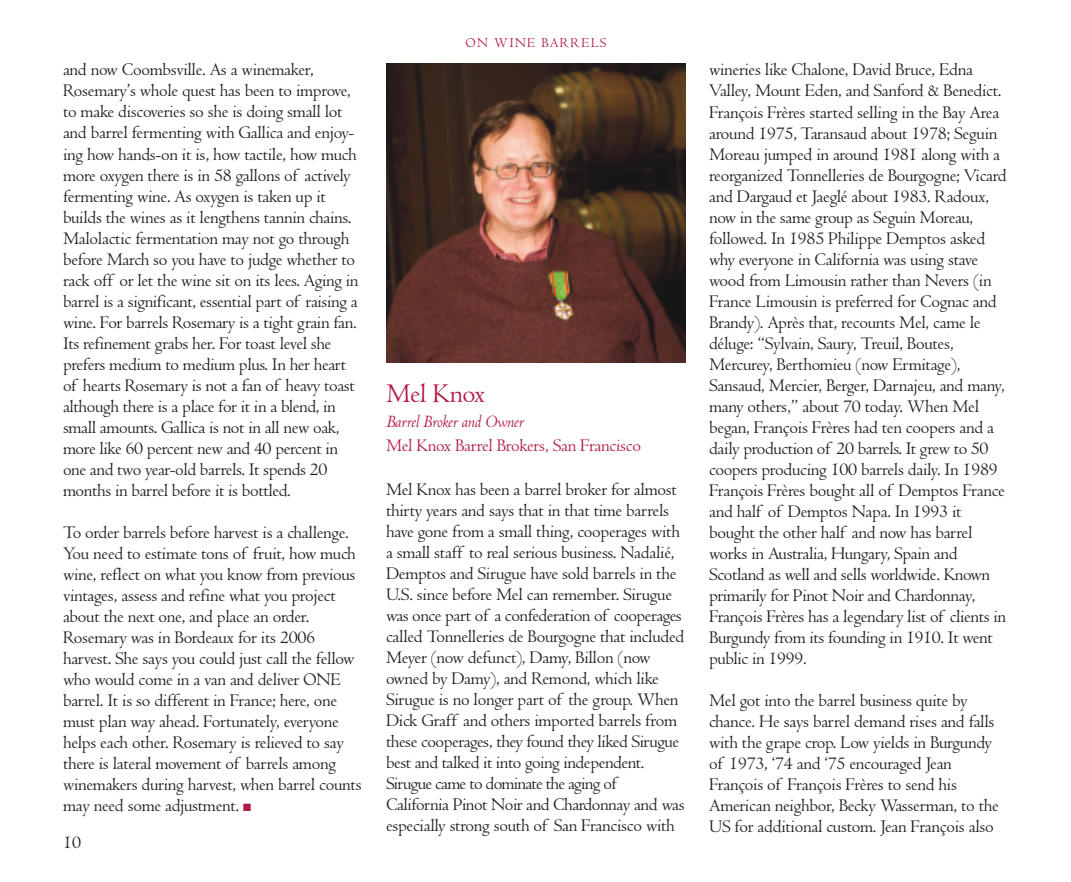
<style>
.page{position:relative;width:1071px;height:882px;background:#fff}
.page>*{position:absolute;margin:0;border:0;box-sizing:border-box;transform-origin:0 0}
.t1{font:28px "Centaur MT2";letter-spacing:-.015em;color:#b11a41}
.t2{font:18.38px/21px "Centaur MT2";letter-spacing:-.015em;color:#1d1e1f}
.t3{font:18.38px "Centaur MT2";letter-spacing:-.015em;color:#b11a41}
.t4{font:18.38px "Centaur MT Italic 2";letter-spacing:-.015em;color:#b11a41}
.t5{font:14px "Centaur MT2";letter-spacing:.1em;color:#b11a41}
.s1{color:#b11a41}
</style>
<div class="page">
<img style="left:386px;top:63px;width:299px;height:299px">
<p class="t2" style="left:63px;top:60px;width:297px">and now Coombsville. As a winemaker, Rosemary’s whole quest has been to improve, to make discoveries so she is doing small lot and barrel fermenting with Gallica and enjoy&shy;ing how hands-on it is, how tactile, how much more oxygen there is in 58 gallons of actively fermenting wine. As oxygen is taken up it builds the wines as it lengthens tannin chains.<br>Malolactic fermentation may not go through before March so you have to judge whether to rack off or let the wine sit on its lees. Aging in barrel is a significant, essential part of raising a wine. For barrels Rosemary is a tight grain fan.<br>Its refinement grabs her. For toast level she prefers medium to medium plus. In her heart of hearts Rosemary is not a fan of heavy toast although there is a place for it in a blend, in small amounts. Gallica is not in all new oak, more like 60 percent new and 40 percent in one and two year-old barrels. It spends 20 months in barrel before it is bottled.</p>
<p class="t2" style="left:63px;top:522px;width:300px">To order barrels before harvest is a challenge.<br>You need to estimate tons of fruit, how much wine, reflect on what you know from previous vintages, assess and refine what you project about the next one, and place an order.<br>Rosemary was in Bordeaux for its 2006 harvest. She says you could just call the fellow who would come in a van and deliver ONE barrel. It is so different in France; here, one must plan way ahead. Fortunately, everyone helps each other. Rosemary is relieved to say there is lateral movement of barrels among winemakers during harvest, when barrel counts may need some adjustment. <span class="s1">■</span></p>
<p class="t2" style="left:63px;top:831px;width:20px">10</p>
<p class="t5" style="left:465px;top:35px;width:142px">ON WINE BARRELS</p>
<h1 class="t1" style="left:386px;top:378px;width:101px">Mel Knox</h1>
<p class="t4" style="left:386px;top:412px;width:139px">Barrel Broker and Owner</p>
<p class="t3" style="left:386px;top:435px;width:256px">Mel Knox Barrel Brokers, San Francisco</p>
<p class="t2" style="left:386px;top:479px;width:300px">Mel Knox has been a barrel broker for almost thirty years and says that in that time barrels have gone from a small thing, cooperages with a small staff to real serious business. Nadalié, Demptos and Sirugue have sold barrels in the U.S. since before Mel can remember. Sirugue was once part of a confederation of cooperages called Tonnelleries de Bourgogne that included Meyer (now defunct), Damy, Billon (now owned by Damy), and Remond, which like Sirugue is no longer part of the group. When Dick Graff and others imported barrels from these cooperages, they found they liked Sirugue best and talked it into going independent.<br>Sirugue came to dominate the aging of California Pinot Noir and Chardonnay and was especially strong south of San Francisco with</p>
<p class="t2" style="left:709px;top:60px;width:299px">wineries like Chalone, David Bruce, Edna Valley, Mount Eden, and Sanford &amp; Benedict.<br>François Frères started selling in the Bay Area around 1975, Taransaud about 1978; Seguin Moreau jumped in around 1981 along with a reorganized Tonnelleries de Bourgogne; Vicard and Dargaud et Jaeglé about 1983. Radoux, now in the same group as Seguin Moreau, followed. In 1985 Philippe Demptos asked why everyone in California was using stave wood from Limousin rather than Nevers (in France Limousin is preferred for Cognac and Brandy). Après that, recounts Mel, came le déluge: “Sylvain, Saury, Treuil, Boutes, Mercurey, Berthomieu (now Ermitage), Sansaud, Mercier, Berger, Darnajeu, and many, many others,” about 70 today. When Mel began, François Frères had ten coopers and a daily production of 20 barrels. It grew to 50 coopers producing 100 barrels daily. In 1989<br>François Frères bought all of Demptos France and half of Demptos Napa. In 1993 it bought the other half and now has barrel works in Australia, Hungary, Spain and Scotland as well and sells worldwide. Known primarily for Pinot Noir and Chardonnay, François Frères has a legendary list of clients in Burgundy from its founding in 1910. It went public in 1999.</p>
<p class="t2" style="left:709px;top:690px;width:291px">Mel got into the barrel business quite by chance. He says barrel demand rises and falls with the grape crop. Low yields in Burgundy of 1973, ‘74 and ‘75 encouraged Jean François of François Frères to send his American neighbor, Becky Wasserman, to the US for additional custom. Jean François also</p>
</div>
